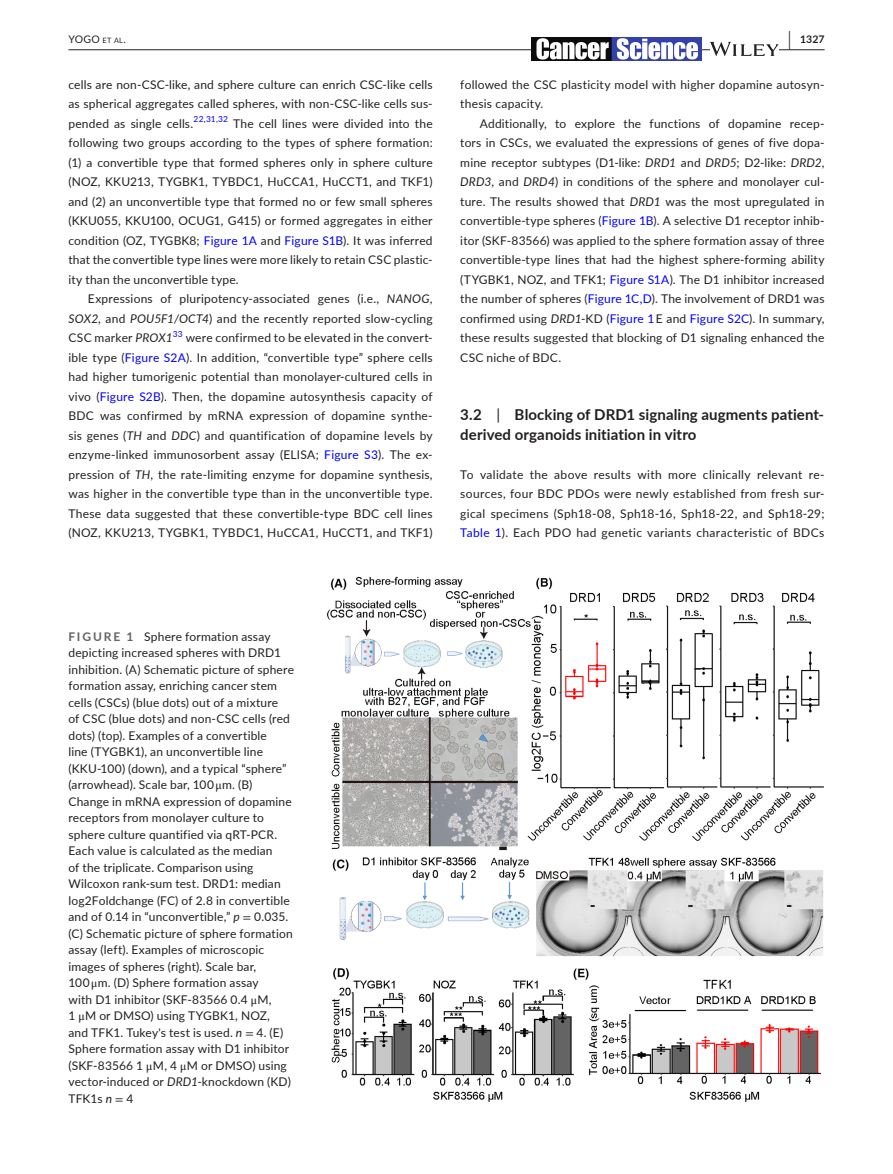
<style>
.page{position:relative;width:893px;height:1174px;background:#fff}
.page>*{position:absolute;margin:0;border:0;box-sizing:border-box;transform-origin:0 0}
.t1{font:700 15px/19.5px "Lato";letter-spacing:.005em;color:#231f20}
.t2{font:12px/19.5px "Lato";letter-spacing:.015em;color:#231f20;text-align:justify}
.t3{font:10.5px "Lato";color:#231f20}
.t4{font:700 10.5px "Lato";color:#231f20}
.t5{font:8.4px "Lato";letter-spacing:.015em;color:#00f}
.s1{font-size:7.35px}
.s2{font-size:19.5px}
.s3{font-style:italic}
.s4{color:#00f}
.s5{font-weight:400}
.s6{font-weight:700;color:#636366}
.s7{font-family:"STIX"}
</style>
<div class="page">
<hr style="left:68px;top:49px;width:756px;height:1px;background:#231f20">
<img style="left:531px;top:37px;width:170px;height:24px">
<svg style="left:710px;top:42px;width:69px;height:14px"></svg>
<img style="left:327px;top:576px;width:497px;height:526px">
<p class="t3" style="left:68px;top:31px;width:59px">YOGO <span class="s1">et al</span>.</p>
<p class="t4" style="left:789px;top:31px;width:37px"><span class="s2">|</span> 1327</p>
<p class="t2" style="left:68px;top:74px;width:366px">cells are non-CSC-like, and sphere culture can enrich CSC-like cells as spherical aggregates called spheres, with non-CSC-like cells sus&shy;pended as single cells.</p>
<p class="t2" style="left:460px;top:74px;width:366px">followed the CSC plasticity model with higher dopamine autosyn&shy;thesis capacity.</p>
<p class="t2" style="left:460px;top:113px;width:366px;text-indent:20px">Additionally, to explore the functions of dopamine recep&shy;tors in CSCs, we evaluated the expressions of genes of five dopa&shy;mine receptor subtypes (D1-like: <span class="s3">DRD1</span> and <span class="s3">DRD5</span>; D2-like: <span class="s3">DRD2</span>, <span class="s3">DRD3</span>, and <span class="s3">DRD4</span>) in conditions of the sphere and monolayer cul&shy;ture. The results showed that <span class="s3">DRD1</span> was the most upregulated in convertible-type spheres (<span class="s4">Figure 1B</span>). A selective D1 receptor inhib&shy;itor (SKF-83566) was applied to the sphere formation assay of three convertible-type lines that had the highest sphere-forming ability (TYGBK1, NOZ, and TFK1; <span class="s4">Figure S1A</span>). The D1 inhibitor increased the number of spheres (<span class="s4">Figure 1C,D</span>). The involvement of DRD1 was confirmed using <span class="s3">DRD1</span>-KD (<span class="s4">Figure 1</span> E and <span class="s4">Figure S2C</span>). In summary, these results suggested that blocking of D1 signaling enhanced the CSC niche of BDC.</p>
<p class="t5" style="left:194px;top:113px;width:36px">22,31,32</p>
<p class="t2" style="left:68px;top:113px;width:366px;text-indent:165px">The cell lines were divided into the following two groups according to the types of sphere formation: (1) a convertible type that formed spheres only in sphere culture (NOZ, KKU213, TYGBK1, TYBDC1, HuCCA1, HuCCT1, and TKF1) and (2) an unconvertible type that formed no or few small spheres (KKU055, KKU100, OCUG1, G415) or formed aggregates in either condition (OZ, TYGBK8; <span class="s4">Figure 1A</span> and <span class="s4">Figure S1B</span>). It was inferred that the convertible type lines were more likely to retain CSC plastic&shy;ity than the unconvertible type.</p>
<p class="t2" style="left:68px;top:288px;width:366px;text-indent:19px">Expressions of pluripotency-associated genes (i.e., <span class="s3">NANOG</span>, <span class="s3">SOX2</span>, and <span class="s3">POU5F1/OCT4</span>) and the recently reported slow-cycling CSC marker <span class="s3">PROX1</span></p>
<p class="t5" style="left:173px;top:328px;width:12px">33</p>
<p class="t2" style="left:68px;top:327px;width:366px;text-indent:117px">were confirmed to be elevated in the convert&shy;ible type (<span class="s4">Figure S2A</span>). In addition, “convertible type” sphere cells had higher tumorigenic potential than monolayer-cultured cells in vivo (<span class="s4">Figure S2B</span>). Then, the dopamine autosynthesis capacity of BDC was confirmed by mRNA expression of dopamine synthe&shy;sis genes (<span class="s3">TH</span> and <span class="s3">DDC</span>) and quantification of dopamine levels by enzyme-linked immunosorbent assay (ELISA; <span class="s4">Figure S3</span>). The ex&shy;pression of <span class="s3">TH</span>, the rate-limiting enzyme for dopamine synthesis, was higher in the convertible type than in the unconvertible type.<br>These data suggested that these convertible-type BDC cell lines (NOZ, KKU213, TYGBK1, TYBDC1, HuCCA1, HuCCT1, and TKF1)</p>
<p class="t1" style="left:460px;top:404px;width:365px">3.2 <span class="s5">|</span> Blocking of DRD1 signaling augments patient&shy;derived organoids initiation in vitro</p>
<p class="t2" style="left:460px;top:464px;width:366px">To validate the above results with more clinically relevant re&shy;sources, four BDC PDOs were newly established from fresh sur&shy;gical specimens (Sph18-08, Sph18-16, Sph18-22, and Sph18-29; <span class="s4">Table 1</span>). Each PDO had genetic variants characteristic of BDCs</p>
<p class="t2" style="left:68px;top:627px;width:227px;line-height:16.5px;text-align:left"><span class="s6">FIGURE 1</span> Sphere formation assay depicting increased spheres with DRD1 inhibition. (A) Schematic picture of sphere formation assay, enriching cancer stem cells (CSCs) (blue dots) out of a mixture<br>of CSC (blue dots) and non-CSC cells (red dots) (top). Examples of a convertible<br>line (TYGBK1), an unconvertible line (KKU-100) (down), and a typical “sphere” (arrowhead). Scale bar, 100 <span class="s7">μ</span>m. (B)<br>Change in mRNA expression of dopamine receptors from monolayer culture to sphere culture quantified via qRT-PCR.<br>Each value is calculated as the median<br>of the triplicate. Comparison using Wilcoxon rank-sum test. DRD1: median log2Foldchange (FC) of 2.8 in convertible and of 0.14 in “unconvertible,” <span class="s3">p</span> <span class="s7">=</span> 0.035. (C) Schematic picture of sphere formation assay (left). Examples of microscopic images of spheres (right). Scale bar,<br>100 <span class="s7">μ</span>m. (D) Sphere formation assay<br>with D1 inhibitor (SKF-83566 0.4 <span class="s7">μ</span>M,<br>1 <span class="s7">μ</span>M or DMSO) using TYGBK1, NOZ,<br>and TFK1. Tukey's test is used. <span class="s3">n</span> <span class="s7">=</span> 4. (E)<br>Sphere formation assay with D1 inhibitor (SKF-83566 1 <span class="s7">μ</span>M, 4 <span class="s7">μ</span>M or DMSO) using vector-induced or <span class="s3">DRD1</span>-knockdown (KD)<br>TFK1s <span class="s3">n</span> <span class="s7">=</span> 4</p>
</div>
